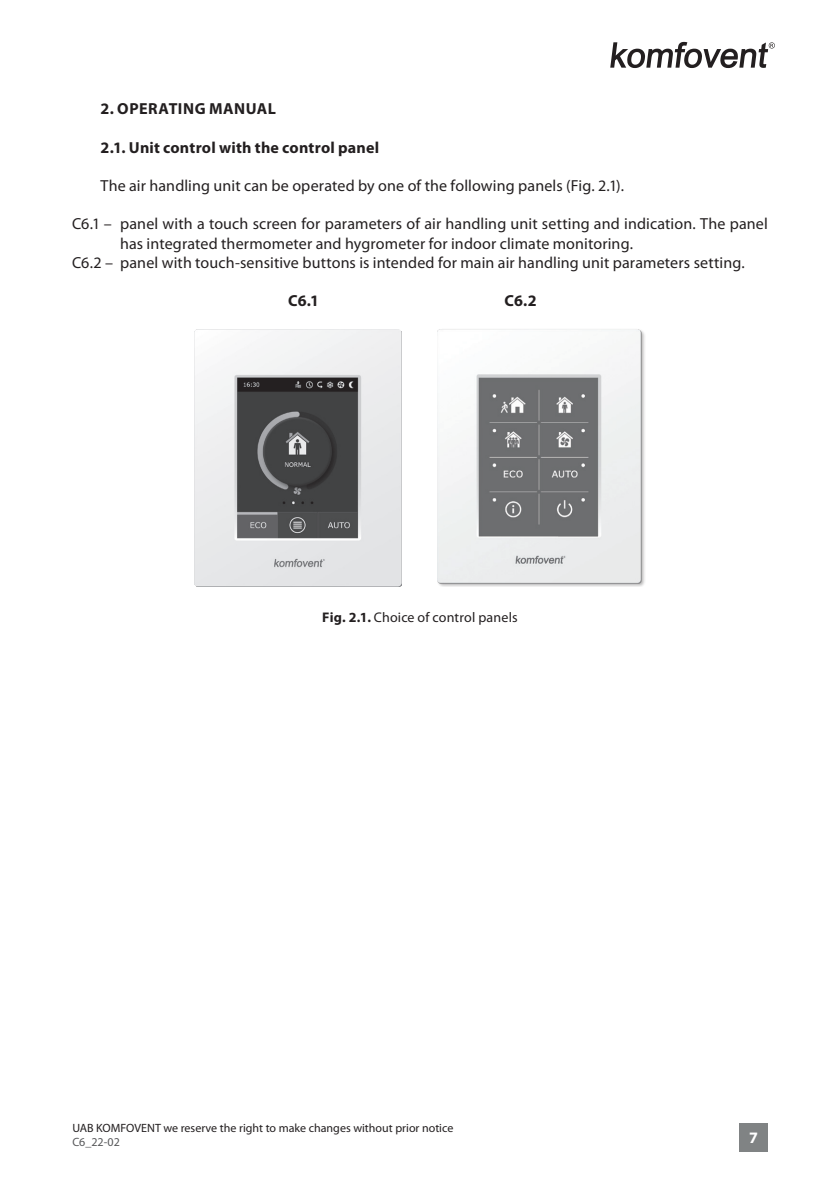
<style>
.page{position:relative;width:840px;height:1191px;background:#fff}
.page>*{position:absolute;margin:0;border:0;box-sizing:border-box;transform-origin:0 0}
.Tekstas_TAB{font:16px/19.2px "Myriad Pro";letter-spacing:.01em;color:#231f20}
.Tekstas{font:16px "Myriad Pro";letter-spacing:.01em;color:#231f20}
.Antraste_2{font:700 16px "Myriad Pro";letter-spacing:.01em;color:#231f20}
.Antraste_1{font:700 16px "Myriad Pro";letter-spacing:.035em;color:#231f20}
.Pavadinimas_Bold_Cen{font:700 16px "Myriad Pro";color:#231f20}
.t1{font:700 16px "Myriad Pro";color:#fff}
.Paveikslas{font:14px "Myriad Pro";letter-spacing:.01em;color:#231f20}
.t2{font:12px "Myriad Pro";color:#231f20}
.t3{font:12px "Myriad Pro";color:#57585a}
.s1{font-weight:700}
</style>
<div class="page">
<svg style="left:610px;top:42px;width:164px;height:26px"></svg>
<div style="left:739px;top:1123px;width:28px;height:28px;background:#808384"></div>
<img style="left:195px;top:329px;width:206px;height:257px">
<img style="left:437px;top:329px;width:208px;height:257px">
<p class="Antraste_1" style="left:100px;top:98px;width:177px">2. OPERATING MANUAL</p>
<p class="Antraste_2" style="left:100px;top:137px;width:280px">2.1. Unit control with the control panel</p>
<p class="Tekstas" style="left:100px;top:176px;width:524px">The air handling unit can be operated by one of the following panels (Fig. 2.1).</p>
<p class="Tekstas_TAB" style="left:120px;top:214px;width:649px;text-indent:-48px">C6.1 – panel with a touch screen for parameters of air handling unit setting and indication. The panel has integrated thermometer and hygrometer for indoor climate monitoring.</p>
<p class="Tekstas_TAB" style="left:72px;top:252px;width:674px">C6.2 – panel with touch-sensitive buttons is intended for main air handling unit parameters setting.</p>
<p class="Pavadinimas_Bold_Cen" style="left:288px;top:290px;width:32px">C6.1</p>
<p class="Pavadinimas_Bold_Cen" style="left:504px;top:290px;width:34px">C6.2</p>
<p class="Paveikslas" style="left:322px;top:609px;width:197px"><span class="s1">Fig. 2.1.</span> Choice of control panels</p>
<p class="t2" style="left:72px;top:1120px;width:382px">UAB KOMFOVENT we reserve the right to make changes without prior notice</p>
<p class="t3" style="left:72px;top:1134px;width:49px">C6_22-02</p>
<p class="t1" style="left:748px;top:1127px;width:10px">7</p>
</div>
